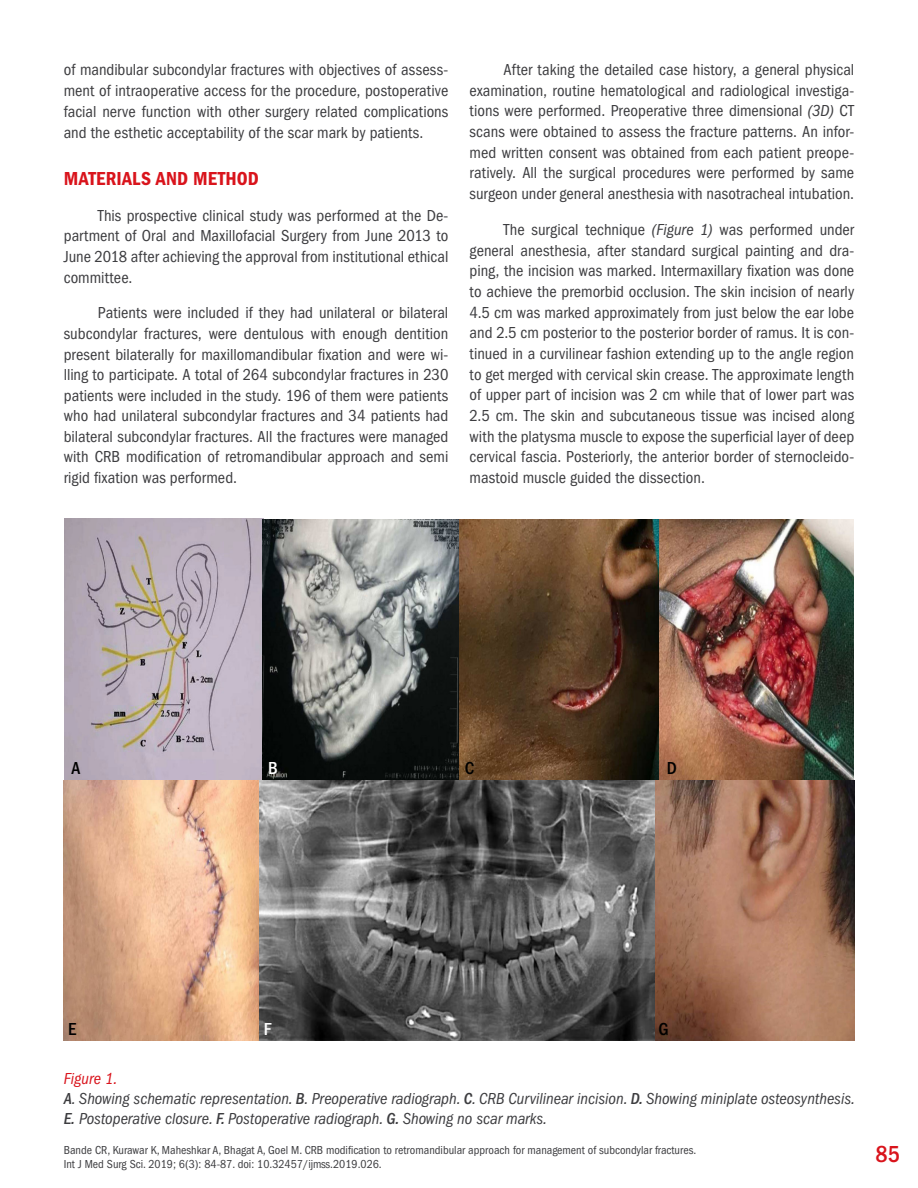
<style>
.page{position:relative;width:918px;height:1188px;background:#fff}
.page>*{position:absolute;margin:0;border:0;box-sizing:border-box;transform-origin:0 0}
.t1{font:500 condensed 24px "Franklin Gothic LT Pro";color:#d9141c}
.t2{font:19.5px "Franklin Gothic LT Pro Cn Dm";letter-spacing:.01em;color:#d9141c}
.t3{font:500 condensed 18px "Franklin Gothic LT Pro";color:#000}
.t4{font:500 condensed 18px "Franklin Gothic LT Pro";color:#fff}
.t5{font:condensed 16.5px/20.7px "Franklin Gothic LT Pro";color:#3d3d40;text-align:justify}
.t6{font:italic condensed 16.5px "Franklin Gothic LT Pro";color:#3d3d40}
.t7{font:italic condensed 16.5px "Franklin Gothic LT Pro";color:#d9141c}
.t8{font:condensed 12px "Franklin Gothic LT Pro";color:#3d3d40}
.s1{font-style:italic}
.s2{font-weight:500}
</style>
<div class="page">
<img style="left:65px;top:519px;width:198px;height:261px">
<img style="left:658px;top:520px;width:196px;height:260px">
<img style="left:263px;top:519px;width:395px;height:261px">
<img style="left:64px;top:780px;width:790px;height:260px">
<p class="t5" style="left:64px;top:59px;width:386px">of mandibular subcondylar fractures with objectives of assess&shy;ment of intraoperative access for the procedure, postoperative facial nerve function with other surgery related complications and the esthetic acceptability of the scar mark by patients.</p>
<p class="t2" style="left:64px;top:167px;width:197px">MATERIALS AND METHOD</p>
<p class="t5" style="left:64px;top:205px;width:386px;text-indent:34px">This prospective clinical study was performed at the De&shy;partment of Oral and Maxillofacial Surgery from June 2013 to June 2018 after achieving the approval from institutional ethical committee.</p>
<p class="t5" style="left:64px;top:303px;width:386px;text-indent:34px">Patients were included if they had unilateral or bilateral subcondylar fractures, were dentulous with enough dentition present bilaterally for maxillomandibular fixation and were wi&shy;lling to participate. A total of 264 subcondylar fractures in 230 patients were included in the study. 196 of them were patients who had unilateral subcondylar fractures and 34 patients had bilateral subcondylar fractures. All the fractures were managed with CRB modification of retromandibular approach and semi rigid fixation was performed.</p>
<p class="t5" style="left:470px;top:59px;width:386px;text-indent:34px">After taking the detailed case history, a general physical examination, routine hematological and radiological investiga&shy;tions were performed. Preoperative three dimensional <span class="s1">(3D)</span> CT scans were obtained to assess the fracture patterns. An infor&shy;med written consent was obtained from each patient preope&shy;ratively. All the surgical procedures were performed by same surgeon under general anesthesia with nasotracheal intubation.</p>
<p class="t5" style="left:470px;top:219px;width:386px;text-indent:34px">The surgical technique <span class="s1">(Figure 1)</span> was performed under general anesthesia, after standard surgical painting and dra&shy;ping, the incision was marked. Intermaxillary fixation was done to achieve the premorbid occlusion. The skin incision of nearly 4.5 cm was marked approximately from just below the ear lobe and 2.5 cm posterior to the posterior border of ramus. It is con&shy;tinued in a curvilinear fashion extending up to the angle region to get merged with cervical skin crease. The approximate length of upper part of incision was 2 cm while that of lower part was 2.5 cm. The skin and subcutaneous tissue was incised along with the platysma muscle to expose the superficial layer of deep cervical fascia. Posteriorly, the anterior border of sternocleido&shy;mastoid muscle guided the dissection.</p>
<p class="t3" style="left:71px;top:758px;width:10px">A</p>
<p class="t4" style="left:268px;top:758px;width:11px">B</p>
<p class="t3" style="left:465px;top:758px;width:11px">C</p>
<p class="t3" style="left:667px;top:758px;width:12px">D</p>
<p class="t3" style="left:68px;top:1018px;width:10px">E</p>
<p class="t4" style="left:264px;top:1018px;width:9px">F</p>
<p class="t3" style="left:658px;top:1018px;width:12px">G</p>
<p class="t7" style="left:64px;top:1069px;width:55px">Figure 1.</p>
<p class="t6" style="left:64px;top:1089px;width:793px"><span class="s2">A</span>. Showing schematic representation. <span class="s2">B</span>. Preoperative radiograph. <span class="s2">C</span>. CRB Curvilinear incision. <span class="s2">D.</span> Showing miniplate osteosynthesis.</p>
<p class="t6" style="left:64px;top:1110px;width:485px"><span class="s2">E.</span> Postoperative closure. <span class="s2">F.</span> Postoperative radiograph. <span class="s2">G.</span> Showing no scar marks.</p>
<p class="t8" style="left:64px;top:1143px;width:634px">Bande CR, Kurawar K, Maheshkar A, Bhagat A, Goel M. CRB modification to retromandibular approach for management of subcondylar fractures.</p>
<p class="t8" style="left:64px;top:1157px;width:320px">Int J Med Surg Sci. 2019; 6(3): 84-87. doi: 10.32457/ijmss.2019.026.</p>
<h1 class="t1" style="left:875px;top:1140px;width:26px">85</h1>
</div>
